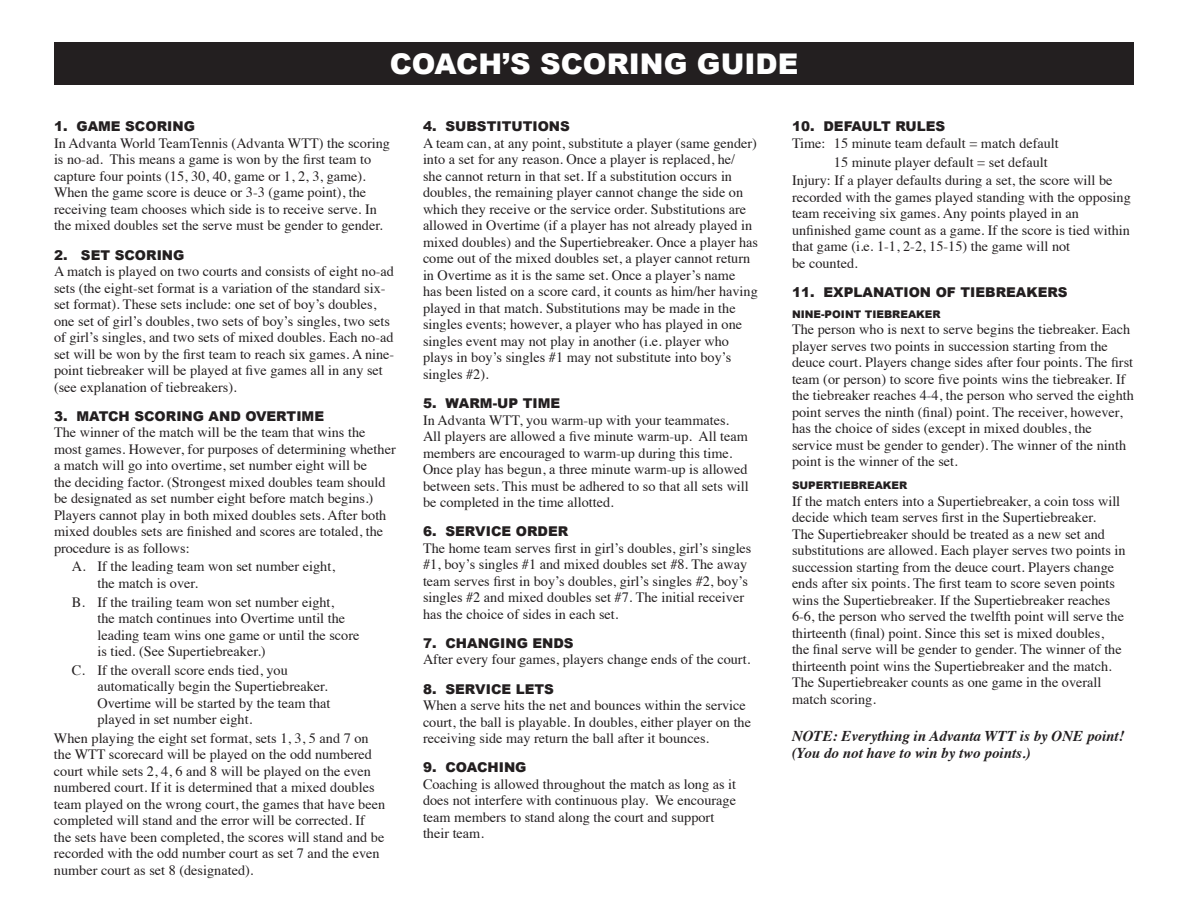
<style>
.page{position:relative;width:1188px;height:918px;background:#fff}
.page>*{position:absolute;margin:0;border:0;box-sizing:border-box;transform-origin:0 0}
.t1{font:900 28.5px "Arial";color:#fff}
.t2{font:italic 700 15px/16.5px "Times";color:#231f20}
.t3{font:14.25px/16.5px "Times";color:#231f20}
.t4{font:900 13.5px "Arial";color:#231f20}
.t5{font:900 10.5px "Arial";color:#231f20}
</style>
<div class="page">
<div style="left:54px;top:42px;width:1080px;height:43px;background:#231f20"></div>
<h1 class="t1" style="left:390px;top:43px;width:410px">COACH’S SCORING GUIDE</h1>
<p class="t4" style="left:54px;top:117px;width:142px">1. GAME SCORING</p>
<p class="t3" style="left:54px;top:134px;width:338px">In Advanta World TeamTennis (Advanta WTT) the scoring is no-ad. This means a game is won by the first team to capture four points (15, 30, 40, game or 1, 2, 3, game).<br>When the game score is deuce or 3-3 (game point), the receiving team chooses which side is to receive serve. In the mixed doubles set the serve must be gender to gender.</p>
<p class="t4" style="left:54px;top:245px;width:132px">2. SET SCORING</p>
<p class="t3" style="left:54px;top:262px;width:342px">A match is played on two courts and consists of eight no-ad sets (the eight-set format is a variation of the standard six&shy;set format). These sets include: one set of boy’s doubles, one set of girl’s doubles, two sets of boy’s singles, two sets of girl’s singles, and two sets of mixed doubles. Each no-ad set will be won by the first team to reach six games. A nine&shy;point tiebreaker will be played at five games all in any set (see explanation of tiebreakers).</p>
<p class="t4" style="left:54px;top:406px;width:272px">3. MATCH SCORING AND OVERTIME</p>
<p class="t3" style="left:54px;top:423px;width:343px">The winner of the match will be the team that wins the most games. However, for purposes of determining whether a match will go into overtime, set number eight will be<br>the deciding factor. (Strongest mixed doubles team should be designated as set number eight before match begins.)<br>Players cannot play in both mixed doubles sets. After both mixed doubles sets are finished and scores are totaled, the procedure is as follows:</p>
<p class="t3" style="left:97px;top:557px;width:239px;text-indent:-25px">A. If the leading team won set number eight, the match is over.</p>
<p class="t3" style="left:97px;top:592px;width:264px;text-indent:-25px">B. If the trailing team won set number eight,<br>the match continues into Overtime until the leading team wins one game or until the score is tied. (See Supertiebreaker.)</p>
<p class="t3" style="left:97px;top:660px;width:235px;text-indent:-25px">C. If the overall score ends tied, you automatically begin the Supertiebreaker.<br>Overtime will be started by the team that played in set number eight.</p>
<p class="t3" style="left:54px;top:729px;width:333px">When playing the eight set format, sets 1, 3, 5 and 7 on the WTT scorecard will be played on the odd numbered court while sets 2, 4, 6 and 8 will be played on the even numbered court. If it is determined that a mixed doubles team played on the wrong court, the games that have been completed will stand and the error will be corrected. If the sets have been completed, the scores will stand and be recorded with the odd number court as set 7 and the even number court as set 8 (designated).</p>
<p class="t4" style="left:423px;top:117px;width:148px">4. SUBSTITUTIONS</p>
<p class="t3" style="left:423px;top:134px;width:337px">A team can, at any point, substitute a player (same gender) into a set for any reason. Once a player is replaced, he/<br>she cannot return in that set. If a substitution occurs in doubles, the remaining player cannot change the side on which they receive or the service order. Substitutions are allowed in Overtime (if a player has not already played in mixed doubles) and the Supertiebreaker. Once a player has come out of the mixed doubles set, a player cannot return in Overtime as it is the same set. Once a player’s name<br>has been listed on a score card, it counts as him/her having played in that match. Substitutions may be made in the singles events; however, a player who has played in one singles event may not play in another (i.e. player who plays in boy’s singles #1 may not substitute into boy’s singles #2).</p>
<p class="t4" style="left:423px;top:393px;width:139px">5. WARM-UP TIME</p>
<p class="t3" style="left:423px;top:410px;width:327px">In Advanta WTT, you warm-up with your teammates.<br>All players are allowed a five minute warm-up. All team members are encouraged to warm-up during this time.<br>Once play has begun, a three minute warm-up is allowed between sets. This must be adhered to so that all sets will be completed in the time allotted.</p>
<p class="t4" style="left:423px;top:522px;width:147px">6. SERVICE ORDER</p>
<p class="t3" style="left:423px;top:538px;width:330px">The home team serves first in girl’s doubles, girl’s singles #1, boy’s singles #1 and mixed doubles set #8. The away team serves first in boy’s doubles, girl’s singles #2, boy’s singles #2 and mixed doubles set #7. The initial receiver has the choice of sides in each set.</p>
<p class="t4" style="left:423px;top:633px;width:152px">7. CHANGING ENDS</p>
<p class="t3" style="left:423px;top:650px;width:329px">After every four games, players change ends of the court.</p>
<p class="t4" style="left:423px;top:679px;width:133px">8. SERVICE LETS</p>
<p class="t3" style="left:423px;top:696px;width:330px">When a serve hits the net and bounces within the service court, the ball is playable. In doubles, either player on the receiving side may return the ball after it bounces.</p>
<p class="t4" style="left:423px;top:758px;width:105px">9. COACHING</p>
<p class="t3" style="left:423px;top:774px;width:315px">Coaching is allowed throughout the match as long as it does not interfere with continuous play. We encourage team members to stand along the court and support their team.</p>
<p class="t4" style="left:792px;top:117px;width:155px">10. DEFAULT RULES</p>
<p class="t3" style="left:792px;top:134px;width:268px">Time: 15 minute team default = match default</p>
<p class="t3" style="left:834px;top:152px;width:215px">15 minute player default = set default</p>
<p class="t3" style="left:792px;top:171px;width:322px">Injury: If a player defaults during a set, the score will be</p>
<p class="t3" style="left:792px;top:187px;width:340px">recorded with the games played standing with the opposing team receiving six games. Any points played in an unfinished game count as a game. If the score is tied within that game (i.e. 1-1, 2-2, 15-15) the game will not<br>be counted.</p>
<p class="t4" style="left:792px;top:282px;width:277px">11. EXPLANATION OF TIEBREAKERS</p>
<p class="t5" style="left:792px;top:306px;width:17px">NINE</p>
<p class="t5" style="left:821px;top:306px;width:20px">-POINT</p>
<p class="t5" style="left:865px;top:306px;width:17px">TIEBREAKER</p>
<p class="t3" style="left:792px;top:320px;width:343px">The person who is next to serve begins the tiebreaker. Each player serves two points in succession starting from the deuce court. Players change sides after four points. The first team (or person) to score five points wins the tiebreaker. If the tiebreaker reaches 4-4, the person who served the eighth point serves the ninth (final) point. The receiver, however, has the choice of sides (except in mixed doubles, the service must be gender to gender). The winner of the ninth point is the winner of the set.</p>
<p class="t5" style="left:792px;top:478px;width:17px">SUPERTIEBREAKER</p>
<p class="t3" style="left:792px;top:491px;width:335px">If the match enters into a Supertiebreaker, a coin toss will decide which team serves first in the Supertiebreaker.<br>The Supertiebreaker should be treated as a new set and substitutions are allowed. Each player serves two points in succession starting from the deuce court. Players change ends after six points. The first team to score seven points wins the Supertiebreaker. If the Supertiebreaker reaches 6-6, the person who served the twelfth point will serve the thirteenth (final) point. Since this set is mixed doubles,<br>the final serve will be gender to gender. The winner of the thirteenth point wins the Supertiebreaker and the match.<br>The Supertiebreaker counts as one game in the overall match scoring.</p>
<p class="t2" style="left:792px;top:726px;width:334px">NOTE: Everything in Advanta WTT is by ONE point! (You do not have to win by two points.)</p>
</div>
